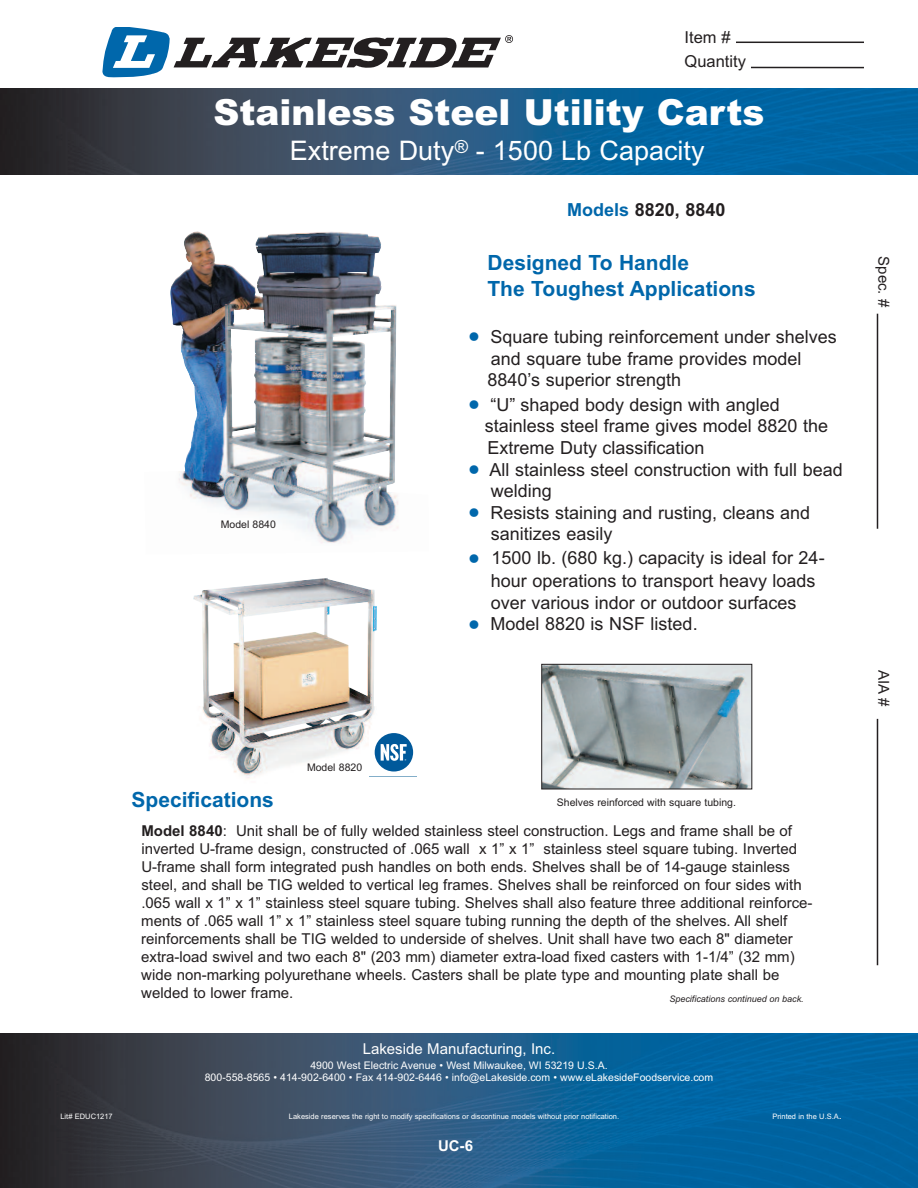
<style>
.page{position:relative;width:918px;height:1188px;background:#fff}
.page>*{position:absolute;margin:0;border:0;box-sizing:border-box;transform-origin:0 0}
.t1{font:900 36px "Arial";color:#fff}
.t2{font:27px "Arial";color:#fff}
.t3{font:700 21px/25.2px "Arial";color:#0067ab}
.t4{font:18px/21.6px "Arial";color:#231f20}
.t5{font:700 18px "Arial";color:#231f20}
.t6{font:16.5px "Arial";color:#231f20}
.t7{font:15px/18px "Arial";color:#231f20}
.t8{font:15px "Arial";color:#fff}
.t9{font:700 15px "Arial";color:#fff}
.t10{font:10.5px/12.6px "Arial";color:#fff;text-align:center}
.t11{font:10.5px "Arial";color:#231f20}
.t12{font:italic 9px "Arial";color:#231f20}
.t13{font:7.5px "Arial";color:#fff}
.s1{color:#0067ab}
.s2{font-weight:700}
.s3{font-size:10.5px}
</style>
<div class="page">
<img style="left:0;top:88px;width:918px;height:86px">
<img style="left:0;top:1034px;width:918px;height:154px">
<hr style="left:877px;top:314px;width:1px;height:215px;background:#231f20">
<hr style="left:877px;top:719px;width:1px;height:246px;background:#231f20">
<hr style="left:751px;top:67px;width:113px;height:1px;background:#231f20">
<hr style="left:736px;top:42px;width:128px;height:1px;background:#231f20">
<img style="left:193px;top:578px;width:203px;height:201px">
<img style="left:170px;top:231px;width:221px;height:257px">
<svg style="left:102px;top:27px;width:411px;height:51px"></svg>
<div style="left:370px;top:731px;width:46px;height:45px;background:#fff"></div>
<div style="left:375px;top:733px;width:38px;height:39px;background:#00599b;border-radius:50%"></div>
<svg style="left:381px;top:744px;width:26px;height:17px"></svg>
<img style="left:543px;top:666px;width:207px;height:121px">
<div style="left:541px;top:664px;width:211px;height:125px;border:1px solid #231f20"></div>
<p class="t6" style="left:685px;top:27px;width:48px">Item #</p>
<p class="t6" style="left:685px;top:52px;width:63px">Quantity</p>
<h1 class="t1" style="left:213px;top:92px;width:553px">Stainless Steel Utility Carts</h1>
<p class="t11" style="left:221px;top:519px;width:57px">Model 8840</p>
<h2 class="t2" style="left:290px;top:135px;width:416px">Extreme Duty<sup>®</sup> - 1500 Lb Capacity</h2>
<p class="t5" style="left:567px;top:199px;width:160px"><span class="s1">Models</span> 8820, 8840</p>
<h3 class="t3" style="left:487px;top:250px;width:270px">Designed To Handle<br>The Toughest Applications</h3>
<p class="t4" style="left:488px;top:326px;width:351px;text-indent:-19px"><span class="s1">●</span> Square tubing reinforcement under shelves and square tube frame provides model<br>8840’s superior strength</p>
<p class="t4" style="left:485px;top:394px;width:345px;text-indent:-17px"><span class="s1">●</span> “U” shaped body design with angled stainless steel frame gives model 8820 the<br>Extreme Duty classification</p>
<p class="t4" style="left:491px;top:459px;width:353px;text-indent:-22px"><span class="s1">●</span> All stainless steel construction with full bead welding</p>
<p class="t4" style="left:491px;top:502px;width:321px;text-indent:-22px"><span class="s1">●</span> Resists staining and rusting, cleans and sanitizes easily</p>
<p class="t4" style="left:491px;top:547px;width:335px;line-height:22.4px;text-indent:-22px"><span class="s1">●</span> 1500 lb. (680 kg.) capacity is ideal for 24- hour operations to transport heavy loads over various indor or outdoor surfaces</p>
<p class="t4" style="left:468px;top:613px;width:231px"><span class="s1">●</span> Model 8820 is NSF listed.</p>
<p class="t11" style="left:307px;top:761px;width:57px">Model 8820</p>
<h3 class="t3" style="left:132px;top:787px;width:144px">Specifications</h3>
<p class="t7" style="left:141px;top:822px;width:673px"><span class="s2">Model 8840</span>: Unit shall be of fully welded stainless steel construction. Legs and frame shall be of inverted U-frame design, constructed of .065 wall x 1” x 1” stainless steel square tubing. Inverted U-frame shall form integrated push handles on both ends. Shelves shall be of 14-gauge stainless steel, and shall be TIG welded to vertical leg frames. Shelves shall be reinforced on four sides with .065 wall x 1” x 1” stainless steel square tubing. Shelves shall also feature three additional reinforce&shy;ments of .065 wall 1” x 1” stainless steel square tubing running the depth of the shelves. All shelf reinforcements shall be TIG welded to underside of shelves. Unit shall have two each 8" diameter extra-load swivel and two each 8" (203 mm) diameter extra-load fixed casters with 1-1/4” (32 mm) wide non-marking polyurethane wheels. Casters shall be plate type and mounting plate shall be welded to lower frame.</p>
<p class="t12" style="left:669px;top:994px;width:136px">Specifications continued on back.</p>
<p class="t11" style="left:557px;top:797px;width:181px">Shelves reinforced with square tubing.</p>
<p class="t8" style="left:363px;top:1040px;width:194px">Lakeside Manufacturing, Inc.</p>
<p class="t10" style="left:205px;top:1059px;width:510px">4900 West Electric Avenue • West Milwaukee, WI 53219 U.S.A.<br>800-558-8565 • 414-902-6400 • Fax 414-902-6446 • info@eLakeside.com • www.eLakesideFoodservice.com</p>
<p class="t13" style="left:60px;top:1112px;width:54px">Lit# EDUC1217</p>
<p class="t13" style="left:289px;top:1112px;width:332px">Lakeside reserves the right to modify specifications or discontinue models without prior notification.</p>
<p class="t13" style="left:772px;top:1112px;width:71px">Printed in the U.S.A<span class="s3">.</span></p>
<p class="t9" style="left:438px;top:1137px;width:37px">UC-6</p>
<p class="t7" style="left:893px;top:256px;width:53px;rotate:90deg">Spec. #</p>
<p class="t7" style="left:893px;top:670px;width:38px;rotate:90deg">AIA #</p>
</div>
